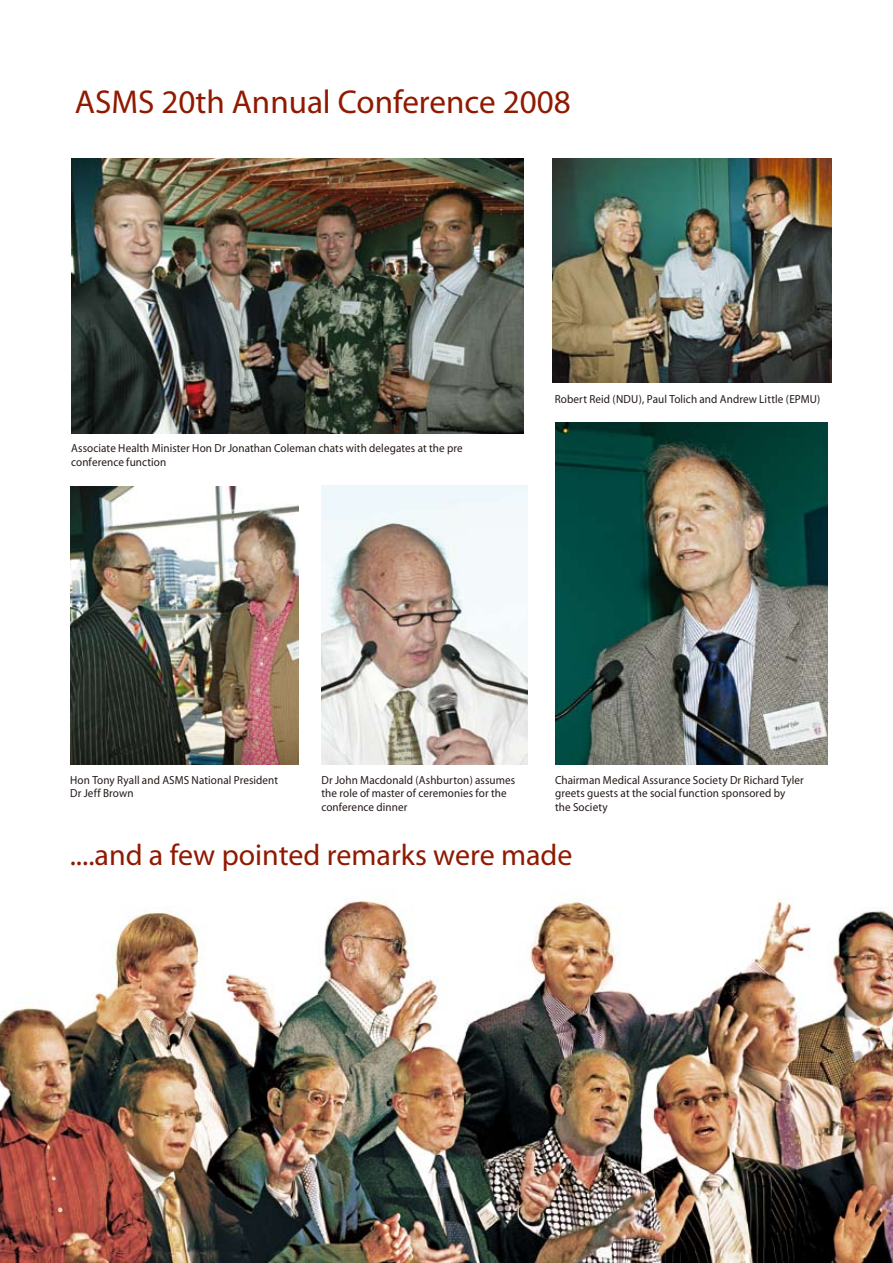
<style>
.page{position:relative;width:893px;height:1263px;background:#fff}
.page>*{position:absolute;margin:0;border:0;box-sizing:border-box;transform-origin:0 0}
.t1{font:33.15px "Myriad";color:#901900}
.t2{font:30px "Myriad";color:#901900}
.t3{font:11.7px/13.5px "Myriad";letter-spacing:.01em;color:#231916;scale:.95 1}
</style>
<div class="page">
<img style="left:0;top:899px;width:893px;height:364px">
<img style="left:553px;top:159px;width:278px;height:224px">
<img style="left:321px;top:486px;width:206px;height:279px">
<img style="left:71px;top:159px;width:453px;height:275px">
<img style="left:555px;top:422px;width:273px;height:343px">
<img style="left:70px;top:486px;width:229px;height:279px">
<h1 class="t1" style="left:75px;top:85px;width:497px">ASMS 20th Annual Conference 2008</h1>
<p class="t3" style="left:71px;top:442px;width:414px">Associate Health Minister Hon Dr Jonathan Coleman chats with delegates at the pre conference function</p>
<p class="t3" style="left:555px;top:393px;width:281px">Robert Reid (NDU), Paul Tolich and Andrew Little (EPMU)</p>
<p class="t3" style="left:70px;top:773px;width:220px">Hon Tony Ryall and ASMS National President<br>Dr Jeff Brown</p>
<p class="t3" style="left:321px;top:773px;width:205px">Dr John Macdonald (Ashburton) assumes the role of master of ceremonies for the conference dinner</p>
<p class="t3" style="left:555px;top:773px;width:263px">Chairman Medical Assurance Society Dr Richard Tyler greets guests at the social function sponsored by<br>the Society</p>
<h2 class="t2" style="left:70px;top:840px;width:504px">....and a few pointed remarks were made</h2>
</div>
